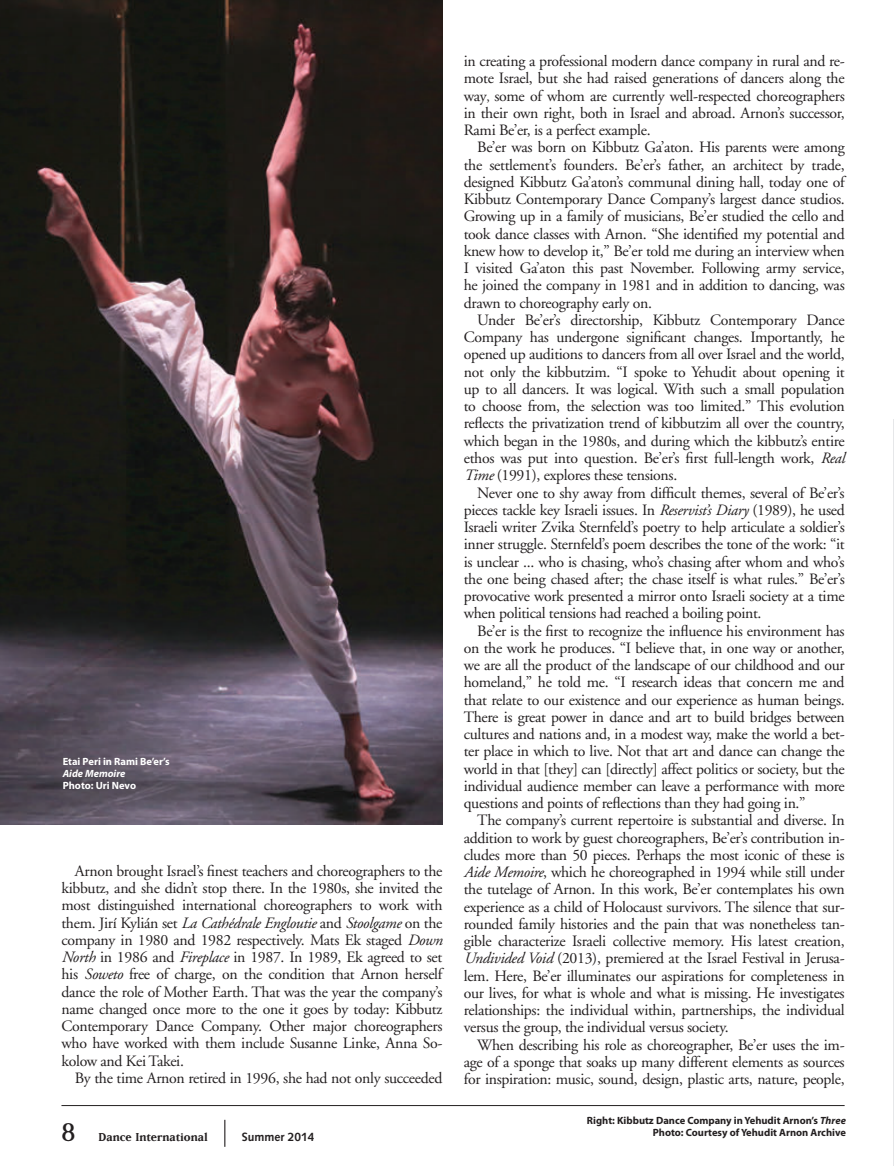
<style>
.page{position:relative;width:894px;height:1166px;background:#fff}
.page>*{position:absolute;margin:0;border:0;box-sizing:border-box;transform-origin:0 0}
.t1{font:30px "Matrix";color:#231f20}
.Body_Text{font:15.75px/17.2px "Adobe Garamond";letter-spacing:-.02em;color:#231f20;text-align:justify}
.t2{font:700 13.5px "Matrix";letter-spacing:.005em;color:#231f20}
.t3{font:700 12px "Syntax";color:#231f20}
.t4{font:700 10.5px "Myriad Pro";color:#231f20}
.t5{font:700 10.5px "Myriad Pro";color:#fff}
.t6{font:italic 700 10.5px "Myriad Pro";color:#fff}
.s1{font-style:italic}
.s2{font-size:13.5px}
</style>
<div class="page">
<svg style="left:224px;top:1119px;width:1px;height:27px"></svg>
<hr style="left:61px;top:1105px;width:783px;height:1px;background:#231f20">
<hr style="left:893px;top:419px;width:1px;height:746px;background:#e6e7e9">
<img style="left:0;top:0;width:442px;height:824px">
<p class="t5" style="left:63px;top:754px;width:108px">Etai Peri in Rami Be’er’s</p>
<p class="t6" style="left:63px;top:766px;width:64px">Aide Memoire</p>
<p class="t5" style="left:63px;top:778px;width:75px">Photo: Uri Nevo</p>
<p class="Body_Text" style="left:61px;top:862px;width:382px;text-indent:13px">Arnon brought Israel’s finest teachers and choreographers to the kibbutz, and she didn’t stop there. In the 1980s, she invited the most distinguished international choreographers to work with them. Jirí Kylián set <span class="s1">La Cathédrale Engloutie</span> and <span class="s1">Stoolgame</span> on the company in 1980 and 1982 respectively. Mats Ek staged <span class="s1">Down North</span> in 1986 and <span class="s1">Fireplace</span> in 1987. In 1989, Ek agreed to set his <span class="s1">Soweto</span> free of charge, on the condition that Arnon herself dance the role of Mother Earth. That was the year the company’s name changed once more to the one it goes by today: Kibbutz Contemporary Dance Company. Other major choreographers who have worked with them include Susanne Linke, Anna So&shy;kolow and Kei Takei.</p>
<p class="Body_Text" style="left:75px;top:1069px;width:369px">By the time Arnon retired in 1996, she had not only succeeded</p>
<h1 class="t1" style="left:61px;top:1116px;width:15px">8</h1>
<p class="t2" style="left:98px;top:1129px;width:111px">Dance International</p>
<p class="t3" style="left:242px;top:1129px;width:74px">Summer 2014</p>
<p class="Body_Text" style="left:464px;top:53px;width:382px">in creating a professional modern dance company in rural and re&shy;mote Israel, but she had raised generations of dancers along the way<span class="s2">,</span> some of whom are currently well-respected choreographers in their own right, both in Israel and abroad. Arnon’s successor, Rami Be’er, is a perfect example.</p>
<p class="Body_Text" style="left:464px;top:139px;width:382px;text-indent:13px">Be’er was born on Kibbutz Ga’aton. His parents were among the settlement’s founders. Be’er’s father, an architect by trade, designed Kibbutz Ga’aton’s communal dining hall, today one of Kibbutz Contemporary Dance Company’s largest dance studios.<br>Growing up in a family of musicians, Be’er studied the cello and took dance classes with Arnon. “She identified my potential and knew how to develop it,” Be’er told me during an interview when I visited Ga’aton this past November. Following army service, he joined the company in 1981 and in addition to dancing, was drawn to choreography early on.</p>
<p class="Body_Text" style="left:464px;top:312px;width:382px;text-indent:13px">Under Be’er’s directorship, Kibbutz Contemporary Dance Company has undergone significant changes. Importantly, he opened up auditions to dancers from all over Israel and the world, not only the kibbutzim. “I spoke to Yehudit about opening it up to all dancers. It was logical. With such a small population to choose from, the selection was too limited.” This evolution reflects the privatization trend of kibbutzim all over the country, which began in the 1980s, and during which the kibbutz’s entire ethos was put into question. Be’er’s first full-length work, <span class="s1">Real Time</span> (1991), explores these tensions.</p>
<p class="Body_Text" style="left:464px;top:484px;width:382px;text-indent:13px">Never one to shy away from difficult themes, several of Be’er’s pieces tackle key Israeli issues. In <span class="s1">Reservist’s Diary</span> (1989), he used Israeli writer Zvika Sternfeld’s poetry to help articulate a soldier’s inner struggle. Sternfeld’s poem describes the tone of the work: “it is unclear ... who is chasing, who’s chasing after whom and who’s the one being chased after; the chase itself is what rules.” Be’er’s provocative work presented a mirror onto Israeli society at a time when political tensions had reached a boiling point.</p>
<p class="Body_Text" style="left:464px;top:622px;width:382px;text-indent:13px">Be’er is the first to recognize the influence his environment has on the work he produces. “I believe that, in one way or another, we are all the product of the landscape of our childhood and our homeland,” he told me. “I research ideas that concern me and that relate to our existence and our experience as human beings.<br>There is great power in dance and art to build bridges between cultures and nations and, in a modest way, make the world a bet&shy;ter place in which to live. Not that art and dance can change the world in that [they] can [directly] affect politics or society, but the individual audience member can leave a performance with more questions and points of reflections than they had going in.”</p>
<p class="Body_Text" style="left:464px;top:812px;width:382px;text-indent:13px">The company’s current repertoire is substantial and diverse. In addition to work by guest choreographers, Be’er’s contribution in&shy;cludes more than 50 pieces. Perhaps the most iconic of these is <span class="s1">Aide Memoire</span>, which he choreographed in 1994 while still under the tutelage of Arnon. In this work, Be’er contemplates his own experience as a child of Holocaust survivors. The silence that sur&shy;rounded family histories and the pain that was nonetheless tan&shy;gible characterize Israeli collective memory. His latest creation, <span class="s1">Undivided Void</span> (2013), premiered at the Israel Festival in Jerusa&shy;lem. Here, Be’er illuminates our aspirations for completeness in our lives, for what is whole and what is missing. He investigates relationships: the individual within, partnerships, the individual versus the group, the individual versus society.</p>
<p class="Body_Text" style="left:464px;top:1036px;width:382px;text-indent:13px">When describing his role as choreographer, Be’er uses the im&shy;age of a sponge that soaks up many different elements as sources for inspiration: music, sound, design, plastic arts, nature, people,</p>
<p class="t4" style="left:587px;top:1113px;width:260px">Right: Kibbutz Dance Company in Yehudit Arnon’s <span class="s1">Three</span></p>
<p class="t4" style="left:653px;top:1125px;width:195px">Photo: Courtesy of Yehudit Arnon Archive</p>
</div>
